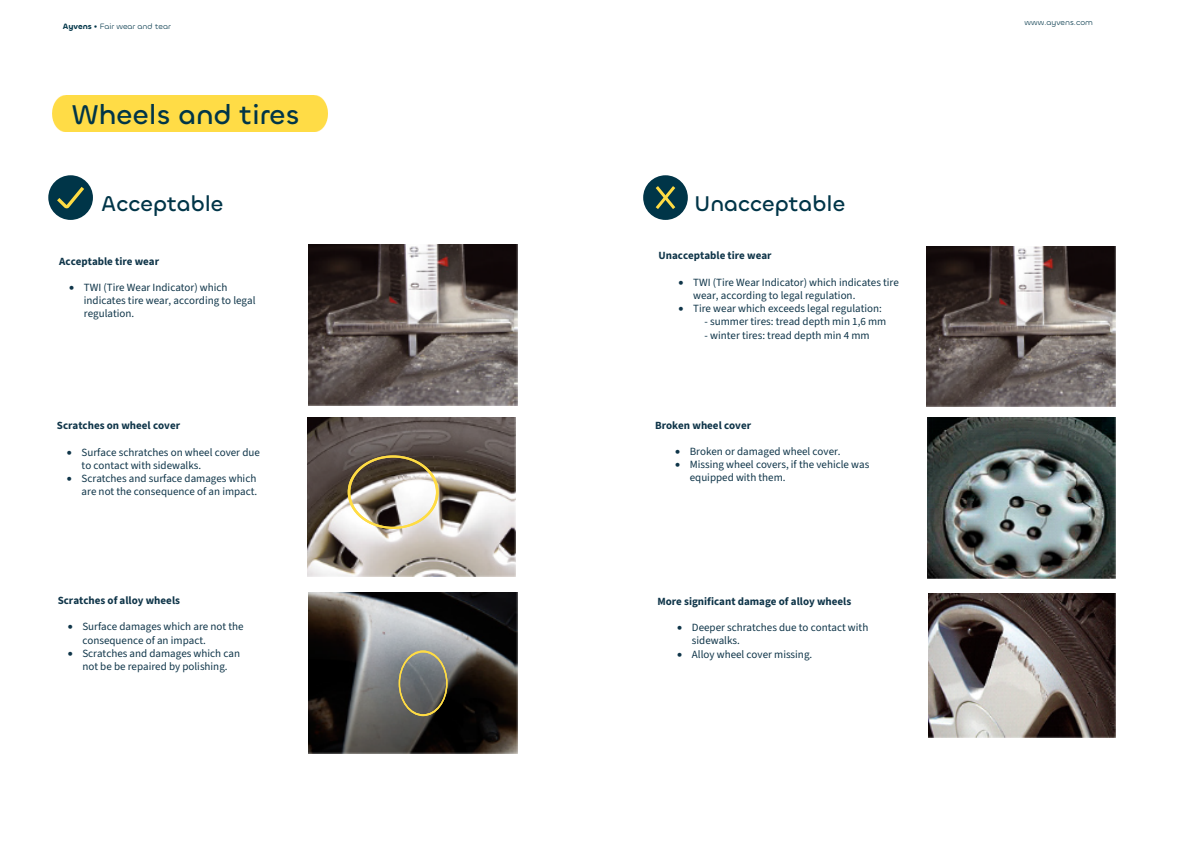
<style>
.page{position:relative;width:1191px;height:842px;background:#fff}
.page>*{position:absolute;margin:0;border:0;box-sizing:border-box;transform-origin:0 0}
.t1{font:500 28px "Chillax";color:#003548}
.t2{font:500 22px "Chillax";color:#003548}
.t3{font:11px/13.2px "Source Sans 3";color:#0f3549}
.t4{font:700 11px "Source Sans 3";color:#0f3549}
.t5{font:8px "Chillax";color:#003548}
.s1{font-weight:600}
</style>
<div class="page">
<img style="left:926px;top:247px;width:189px;height:159px">
<img style="left:309px;top:592px;width:208px;height:162px">
<img style="left:307px;top:417px;width:208px;height:159px">
<img style="left:308px;top:245px;width:209px;height:160px">
<div style="left:52px;top:96px;width:276px;height:35px;background:#ffdc46"></div>
<div style="left:643px;top:175px;width:45px;height:45px;background:#003548;border-radius:50%"></div>
<svg style="left:655px;top:186px;width:21px;height:23px"></svg>
<div style="left:48px;top:175px;width:45px;height:45px;background:#003548;border-radius:50%"></div>
<svg style="left:57px;top:187px;width:27px;height:22px"></svg>
<div style="left:348px;top:455px;width:90px;height:74px;border:2px solid #ffdc44;border-radius:50%"></div>
<div style="left:398px;top:651px;width:49px;height:65px;border:2px solid #ffdc44;border-radius:50%"></div>
<img style="left:927px;top:417px;width:188px;height:161px">
<img style="left:928px;top:593px;width:187px;height:145px">
<p class="t5" style="left:63px;top:22px;width:109px"><span class="s1">Ayvens •</span> Fair wear and tear</p>
<h1 class="t1" style="left:72px;top:97px;width:229px">Wheels and tires</h1>
<h2 class="t2" style="left:101px;top:190px;width:124px">Acceptable</h2>
<h2 class="t2" style="left:694px;top:190px;width:152px">Unacceptable</h2>
<p class="t4" style="left:59px;top:254px;width:101px">Acceptable tire wear</p>
<p class="t3" style="left:84px;top:281px;width:173px;text-indent:-15px">• TWI (Tire Wear Indicator) which indicates tire wear, according to legal regulation.</p>
<p class="t4" style="left:57px;top:418px;width:125px">Scratches on wheel cover</p>
<p class="t3" style="left:82px;top:446px;width:180px;text-indent:-15px">• Surface schratches on wheel cover due to contact with sidewalks.</p>
<p class="t3" style="left:67px;top:472px;width:192px;text-align:right">• Scratches and surface damages which are not the consequence of an impact.</p>
<p class="t4" style="left:58px;top:593px;width:124px">Scratches of alloy wheels</p>
<p class="t3" style="left:82px;top:620px;width:163px;text-indent:-15px">• Surface damages which are not the consequence of an impact.</p>
<p class="t3" style="left:68px;top:647px;width:174px;text-align:center">• Scratches and damages which can not be be repaired by polishing.</p>
<p class="t4" style="left:658px;top:248px;width:114px">Unacceptable tire wear</p>
<p class="t3" style="left:693px;top:276px;width:207px;text-indent:-15px">• TWI (Tire Wear Indicator) which indicates tire wear, according to legal regulation.</p>
<p class="t3" style="left:678px;top:302px;width:205px">• Tire wear which exceeds legal regulation:</p>
<p class="t3" style="left:704px;top:315px;width:183px">- summer tires: tread depth min 1,6 mm</p>
<p class="t3" style="left:704px;top:329px;width:167px">- winter tires: tread depth min 4 mm</p>
<p class="t4" style="left:655px;top:418px;width:97px">Broken wheel cover</p>
<p class="t3" style="left:675px;top:445px;width:167px">• Broken or damaged wheel cover.</p>
<p class="t3" style="left:690px;top:458px;width:181px;text-indent:-15px">• Missing wheel covers, if the vehicle was equipped with them.</p>
<p class="t4" style="left:657px;top:594px;width:195px">More significant damage of alloy wheels</p>
<p class="t3" style="left:692px;top:621px;width:178px;text-indent:-15px">• Deeper schratches due to contact with sidewalks.</p>
<p class="t3" style="left:677px;top:648px;width:136px">• Alloy wheel cover missing.</p>
<p class="t5" style="left:1024px;top:18px;width:70px">www.ayvens.com</p>
</div>
